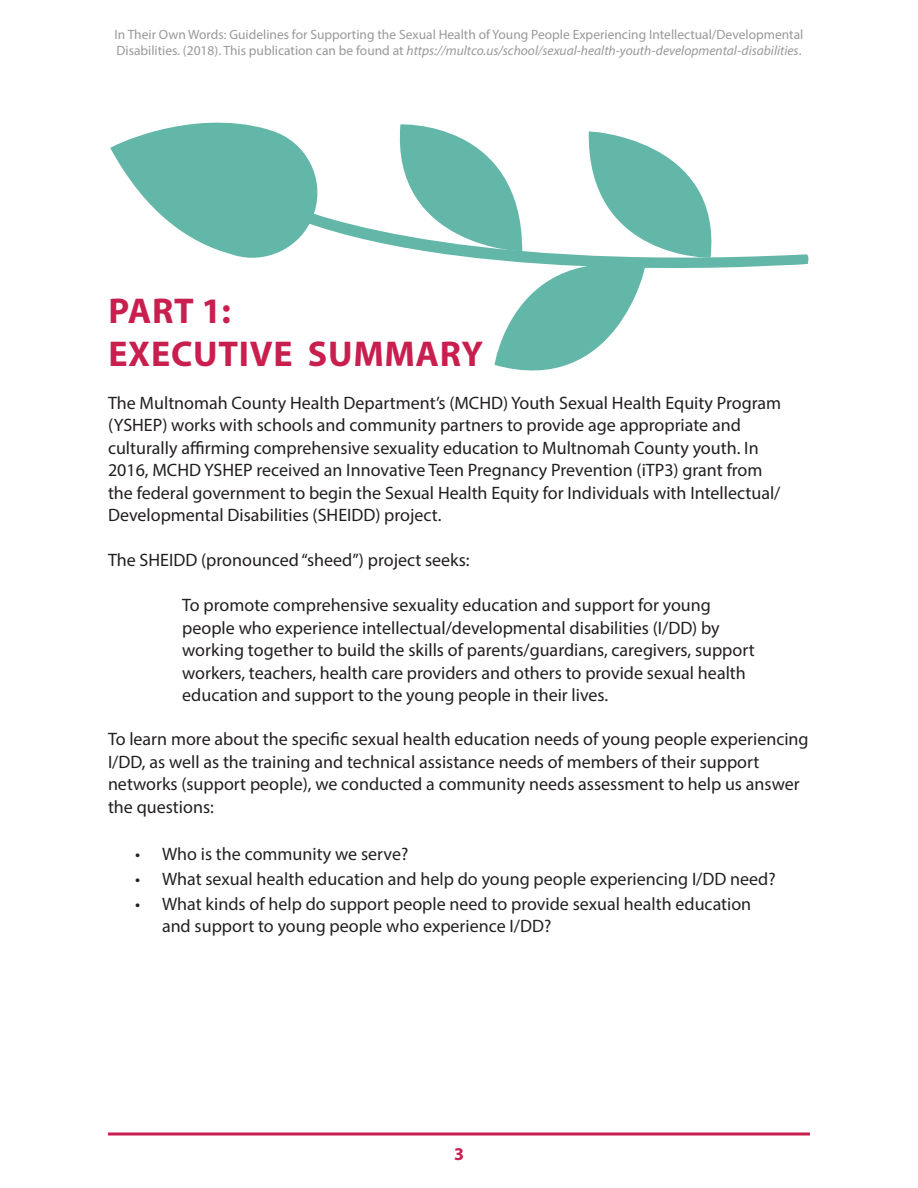
<style>
.page{position:relative;width:918px;height:1188px;background:#fff}
.page>*{position:absolute;margin:0;border:0;box-sizing:border-box;transform-origin:0 0}
.Page_titles{font:700 36px "Myriad Pro";letter-spacing:.02em;color:#c81f4f}
.Page_titles_bold{font:700 36px "Myriad Pro";color:#c81f4f}
.t1{font:18px/22.5px "Myriad Pro";color:#231f20}
.t2{font:18px/21.6px "Myriad Pro";color:#222}
.t3{font:700 18px "Myriad Pro";color:#c81f4f}
.t4{font:13.5px/16.2px "Myriad Pro";color:#999}
.s1{font-style:italic}
</style>
<div class="page">
<svg style="left:108px;top:1132px;width:702px;height:4px"></svg>
<svg style="left:325px;top:217px;width:484px;height:51px"></svg>
<svg style="left:390px;top:124px;width:333px;height:247px"></svg>
<svg style="left:110px;top:122px;width:215px;height:136px"></svg>
<p class="t4" style="left:115px;top:26px;width:690px">In Their Own Words: Guidelines for Supporting the Sexual Health of Young People Experiencing Intellectual/Developmental<br>Disabilities. (2018). This publication can be found at <span class="s1">https://multco.us/school/sexual-health-youth-developmental-disabilities</span>.</p>
<p class="Page_titles_bold" style="left:108px;top:287px;width:124px">PART 1:</p>
<p class="Page_titles" style="left:108px;top:331px;width:376px">EXECUTIVE SUMMARY</p>
<p class="t1" style="left:108px;top:391px;width:675px">The Multnomah County Health Department’s (MCHD) Youth Sexual Health Equity Program (YSHEP) works with schools and community partners to provide age appropriate and culturally affirming comprehensive sexuality education to Multnomah County youth. In 2016, MCHD YSHEP received an Innovative Teen Pregnancy Prevention (iTP3) grant from the federal government to begin the Sexual Health Equity for Individuals with Intellectual/ Developmental Disabilities (SHEIDD) project.</p>
<p class="t1" style="left:108px;top:549px;width:363px">The SHEIDD (pronounced “sheed”) project seeks:</p>
<p class="t1" style="left:182px;top:594px;width:574px">To promote comprehensive sexuality education and support for young people who experience intellectual/developmental disabilities (I/DD) by working together to build the skills of parents/guardians, caregivers, support workers, teachers, health care providers and others to provide sexual health education and support to the young people in their lives.</p>
<p class="t1" style="left:108px;top:728px;width:702px">To learn more about the specific sexual health education needs of young people experiencing I/DD, as well as the training and technical assistance needs of members of their support networks (support people), we conducted a community needs assessment to help us answer the questions:</p>
<p class="t2" style="left:135px;top:843px;width:275px">• Who is the community we serve?</p>
<p class="t2" style="left:135px;top:868px;width:642px">• What sexual health education and help do young people experiencing I/DD need?</p>
<p class="t2" style="left:162px;top:893px;width:591px;text-indent:-27px">• What kinds of help do support people need to provide sexual health education and support to young people who experience I/DD?</p>
<p class="t3" style="left:454px;top:1143px;width:11px">3</p>
</div>
